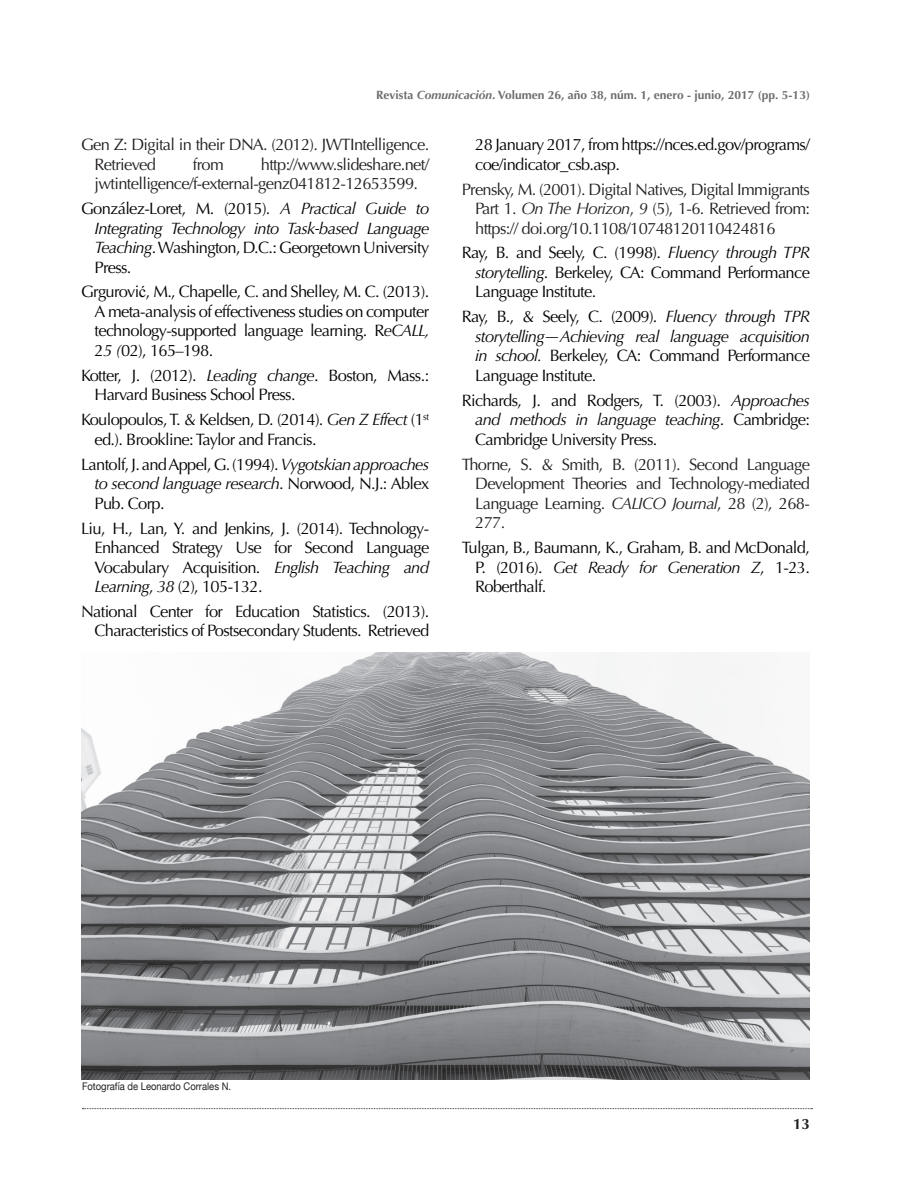
<style>
.page{position:relative;width:918px;height:1188px;background:#fff}
.page>*{position:absolute;margin:0;border:0;box-sizing:border-box;transform-origin:0 0}
.t1{font:16.5px/19.5px "Optima";letter-spacing:-.04em;color:#040503;text-align:justify}
.t2{font:16.5px/19.5px "Optima";letter-spacing:-.04em;color:#231f20}
.t3{font:italic 16.5px/19.5px "Optima";letter-spacing:-.04em;color:#040503;text-align:justify}
.t4{font:700 15px "Optima";color:#231f20}
.t5{font:700 12px "Optima";color:#6c6d70}
.t6{font:10.5px "Helvetica Neue";color:#231f20;scale:.9 1}
.s1{font-style:italic}
.s2{font-style:normal}
.s3{font-family:"Times New Roman"}
</style>
<div class="page">
<svg style="left:82px;top:1108px;width:731px;height:1px"></svg>
<img style="left:81px;top:652px;width:729px;height:428px">
<p class="t5" style="left:376px;top:88px;width:435px">Revista <span class="s1">Comunicación</span>. Volumen 26, año 38, núm. 1, enero - junio, 2017 (pp. 5-13)</p>
<p class="t2" style="left:94px;top:135px;width:336px;text-indent:-13px">Gen Z: Digital in their DNA. (2012). JWTIntelligence.<br>Retrieved</p>
<p class="t2" style="left:193px;top:155px;width:33px">from</p>
<p class="t2" style="left:94px;top:155px;width:336px;text-indent:166px">http://www.slideshare.net/ jwtintelligence/f-external-genz041812-12653599.</p>
<p class="t3" style="left:94px;top:199px;width:336px;text-indent:-13px"><span class="s2">González-Loret, M. (2015).</span> A Practical Guide to Integrating Technology into Task-based Language Teaching<span class="s2">. Washington, D.C.: Georgetown University Press.</span></p>
<p class="t1" style="left:94px;top:282px;width:336px;text-indent:-13px">Grgurovi<span class="s3">ć</span>, M., Chapelle, C. and Shelley, M. C. (2013).<br>A meta-analysis of effectiveness studies on computer technology-supported language learning. R<span class="s1">eCALL, </span>2<span class="s1">5 (</span>02), 165–198.</p>
<p class="t1" style="left:94px;top:366px;width:336px;text-indent:-13px">Kotter, J. (2012). <span class="s1">Leading change</span>. Boston, Mass.:<br>Harvard Business School Press.</p>
<p class="t1" style="left:94px;top:410px;width:336px;text-indent:-13px">Koulopoulos, T. &amp; Keldsen, D. (2014). <span class="s1">Gen Z Effect</span> (1<sup>st </sup>ed.). Brookline: Taylor and Francis.</p>
<p class="t1" style="left:94px;top:455px;width:336px;text-indent:-13px">Lantolf, J. and Appel, G. (1994). <span class="s1">Vygotskian approaches to second language research</span>. Norwood, N.J.: Ablex Pub. Corp.</p>
<p class="t1" style="left:94px;top:518px;width:336px;text-indent:-13px">Liu, H., Lan, Y. and Jenkins, J. (2014). Technology-Enhanced Strategy Use for Second Language Vocabulary Acquisition. <span class="s1">English Teaching and Learning</span>, <span class="s1">38</span> (2), 105-132.</p>
<p class="t1" style="left:81px;top:602px;width:350px;text-align:right">National Center for Education Statistics. (2013).<br>Characteristics of Postsecondary Students. Retrieved</p>
<p class="t1" style="left:475px;top:135px;width:336px">28 January 2017, from https://nces.ed.gov/programs/ coe/indicator_csb.asp.</p>
<p class="t2" style="left:475px;top:179px;width:336px;text-align:justify;text-indent:-13px">Prensky, M. (2001). Digital Natives, Digital Immigrants Part 1. <span class="s1">On The Horizon</span>, <span class="s1">9</span> (5), 1-6. Retrieved from: https:// doi.org/10.1108/10748120110424816</p>
<p class="t1" style="left:475px;top:243px;width:336px;text-indent:-13px">Ray, B. and Seely, C. (1998). <span class="s1">Fluency through TPR storytelling</span>. Berkeley, CA: Command Performance Language Institute.</p>
<p class="t1" style="left:475px;top:307px;width:336px;text-indent:-13px">Ray, B., &amp; Seely, C. (2009). <span class="s1">Fluency through TPR storytelling—Achieving real language acquisition in school.</span> Berkeley, CA: Command Performance Language Institute.</p>
<p class="t1" style="left:475px;top:391px;width:336px;text-indent:-13px">Richards, J. and Rodgers, T. (2003). <span class="s1">Approaches and methods in language teaching</span>. Cambridge:<br>Cambridge University Press.</p>
<p class="t2" style="left:475px;top:455px;width:336px;text-align:justify;text-indent:-13px">Thorne, S. &amp; Smith, B. (2011). Second Language Development Theories and Technology-mediated Language Learning. <span class="s1">CALICO Journal</span>, 28 (2), 268- 277.</p>
<p class="t1" style="left:475px;top:538px;width:336px;text-indent:-13px">Tulgan, B., Baumann, K., Graham, B. and McDonald, P. (2016). <span class="s1">Get Ready for Generation Z</span>, 1-23.<br>Roberthalf.</p>
<p class="t6" style="left:82px;top:1079px;width:167px">Fotografía de Leonardo Corrales N.</p>
<p class="t4" style="left:793px;top:1115px;width:18px">13</p>
</div>
